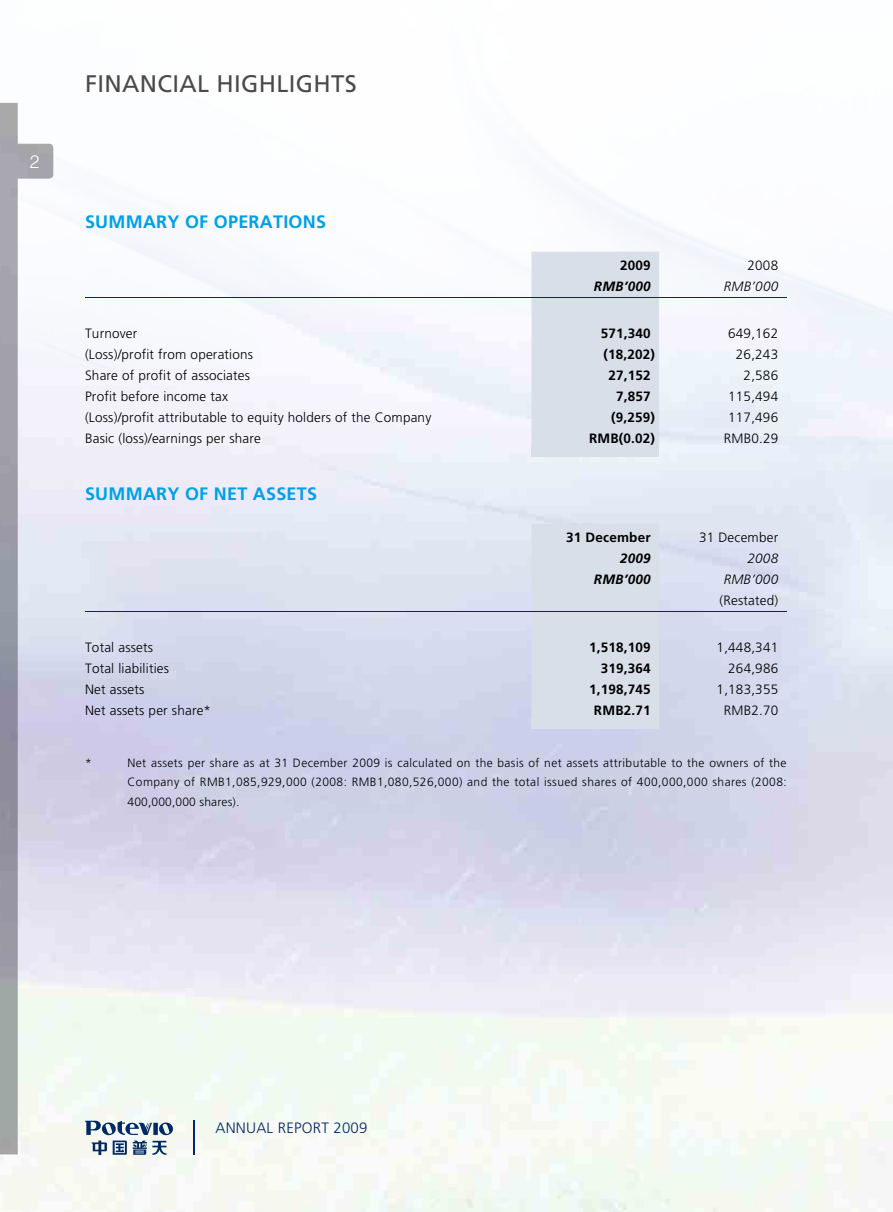
<style>
.page{position:relative;width:893px;height:1212px;background:#fff}
.page>*{position:absolute;margin:0;border:0;box-sizing:border-box;transform-origin:0 0}
.t1{font:24px "Frutiger LT Std";letter-spacing:.015em;color:#4c4948}
.t2{font:700 18px "Frutiger LT Std";letter-spacing:.015em;color:#00a0e9}
.t3{font:300 18px "Helvetica LT Std";color:#fff}
.t4{font:300 15px "Frutiger LT Std";letter-spacing:.015em;color:#002965}
.t5{font:300 13.5px "Frutiger LT Std";letter-spacing:.015em;color:#000}
.t6{font:700 13.5px "Frutiger LT Std";letter-spacing:.015em;color:#000}
.t7{font:italic 700 13.5px "Frutiger LT Std";letter-spacing:.015em;color:#000}
.t8{font:italic 300 13.5px "Frutiger LT Std";letter-spacing:.015em;color:#000}
.t9{font:300 12px/19.5px "Frutiger LT Std";letter-spacing:.035em;color:#000;text-align:justify}
</style>
<div class="page">
<div style="left:0;top:1106px;width:263px;height:106px;background:#f6f7f2"></div>
<img style="left:0;top:103px;width:53px;height:1051px">
<svg style="left:85px;top:1120px;width:88px;height:35px"></svg>
<hr style="left:193px;top:1121px;width:1px;height:34px;background:#002965">
<div style="left:531px;top:252px;width:128px;height:193px;background:#d9dfe8"></div>
<div style="left:531px;top:445px;width:128px;height:11px;background:#d9dfe8"></div>
<hr style="left:85px;top:297px;width:446px;height:1px;background:#002965">
<hr style="left:531px;top:297px;width:128px;height:1px;background:#002965">
<hr style="left:659px;top:297px;width:128px;height:1px;background:#002965">
<div style="left:531px;top:524px;width:128px;height:193px;background:#d9dfe8"></div>
<div style="left:531px;top:717px;width:128px;height:11px;background:#d9dfe8"></div>
<hr style="left:85px;top:611px;width:446px;height:1px;background:#002965">
<hr style="left:531px;top:611px;width:128px;height:1px;background:#002965">
<hr style="left:659px;top:611px;width:128px;height:1px;background:#002965">
<h2 class="t3" style="left:30px;top:150px;width:12px">2</h2>
<h1 class="t1" style="left:85px;top:70px;width:273px">FINANCIAL HIGHLIGHTS</h1>
<h2 class="t2" style="left:85px;top:211px;width:243px">SUMMARY OF OPERATIONS</h2>
<p class="t6" style="left:620px;top:258px;width:32px">2009</p>
<p class="t5" style="left:748px;top:258px;width:32px">2008</p>
<p class="t7" style="left:594px;top:279px;width:58px">RMB’000</p>
<p class="t8" style="left:724px;top:279px;width:56px">RMB’000</p>
<p class="t5" style="left:85px;top:326px;width:54px">Turnover</p>
<p class="t6" style="left:601px;top:325px;width:51px">571,340</p>
<p class="t5" style="left:728px;top:326px;width:51px">649,162</p>
<p class="t5" style="left:85px;top:347px;width:170px">(Loss)/profit from operations</p>
<p class="t6" style="left:603px;top:346px;width:53px">(18,202)</p>
<p class="t5" style="left:736px;top:347px;width:44px">26,243</p>
<p class="t5" style="left:85px;top:368px;width:167px">Share of profit of associates</p>
<p class="t6" style="left:608px;top:367px;width:44px">27,152</p>
<p class="t5" style="left:744px;top:368px;width:36px">2,586</p>
<p class="t5" style="left:85px;top:389px;width:145px">Profit before income tax</p>
<p class="t6" style="left:616px;top:388px;width:36px">7,857</p>
<p class="t5" style="left:728px;top:389px;width:51px">115,494</p>
<p class="t5" style="left:85px;top:410px;width:348px">(Loss)/profit attributable to equity holders of the Company</p>
<p class="t6" style="left:611px;top:409px;width:45px">(9,259)</p>
<p class="t5" style="left:728px;top:410px;width:51px">117,496</p>
<p class="t5" style="left:85px;top:431px;width:177px">Basic (loss)/earnings per share</p>
<p class="t6" style="left:589px;top:430px;width:68px">RMB(0.02)</p>
<p class="t5" style="left:724px;top:431px;width:56px">RMB0.29</p>
<h2 class="t2" style="left:85px;top:483px;width:234px">SUMMARY OF NET ASSETS</h2>
<p class="t6" style="left:566px;top:530px;width:86px">31 December</p>
<p class="t5" style="left:699px;top:530px;width:81px">31 December</p>
<p class="t7" style="left:620px;top:551px;width:32px">2009</p>
<p class="t8" style="left:748px;top:551px;width:32px">2008</p>
<p class="t7" style="left:594px;top:572px;width:58px">RMB’000</p>
<p class="t8" style="left:724px;top:572px;width:56px">RMB’000</p>
<p class="t5" style="left:719px;top:593px;width:60px">(Restated)</p>
<p class="t5" style="left:85px;top:640px;width:70px">Total assets</p>
<p class="t6" style="left:589px;top:639px;width:63px">1,518,109</p>
<p class="t5" style="left:717px;top:640px;width:63px">1,448,341</p>
<p class="t5" style="left:85px;top:661px;width:86px">Total liabilities</p>
<p class="t6" style="left:601px;top:660px;width:51px">319,364</p>
<p class="t5" style="left:728px;top:661px;width:51px">264,986</p>
<p class="t5" style="left:85px;top:682px;width:61px">Net assets</p>
<p class="t6" style="left:589px;top:681px;width:63px">1,198,745</p>
<p class="t5" style="left:717px;top:682px;width:63px">1,183,355</p>
<p class="t5" style="left:85px;top:703px;width:128px">Net assets per share*</p>
<p class="t6" style="left:594px;top:702px;width:58px">RMB2.71</p>
<p class="t5" style="left:724px;top:703px;width:56px">RMB2.70</p>
<p class="t9" style="left:85px;top:753px;width:8px">*</p>
<p class="t9" style="left:128px;top:753px;width:661px">Net assets per share as at 31 December 2009 is calculated on the basis of net assets attributable to the owners of the Company of RMB1,085,929,000 (2008: RMB1,080,526,000) and the total issued shares of 400,000,000 shares (2008:<br>400,000,000 shares).</p>
<p class="t4" style="left:215px;top:1119px;width:153px">ANNUAL REPORT 2009</p>
</div>
